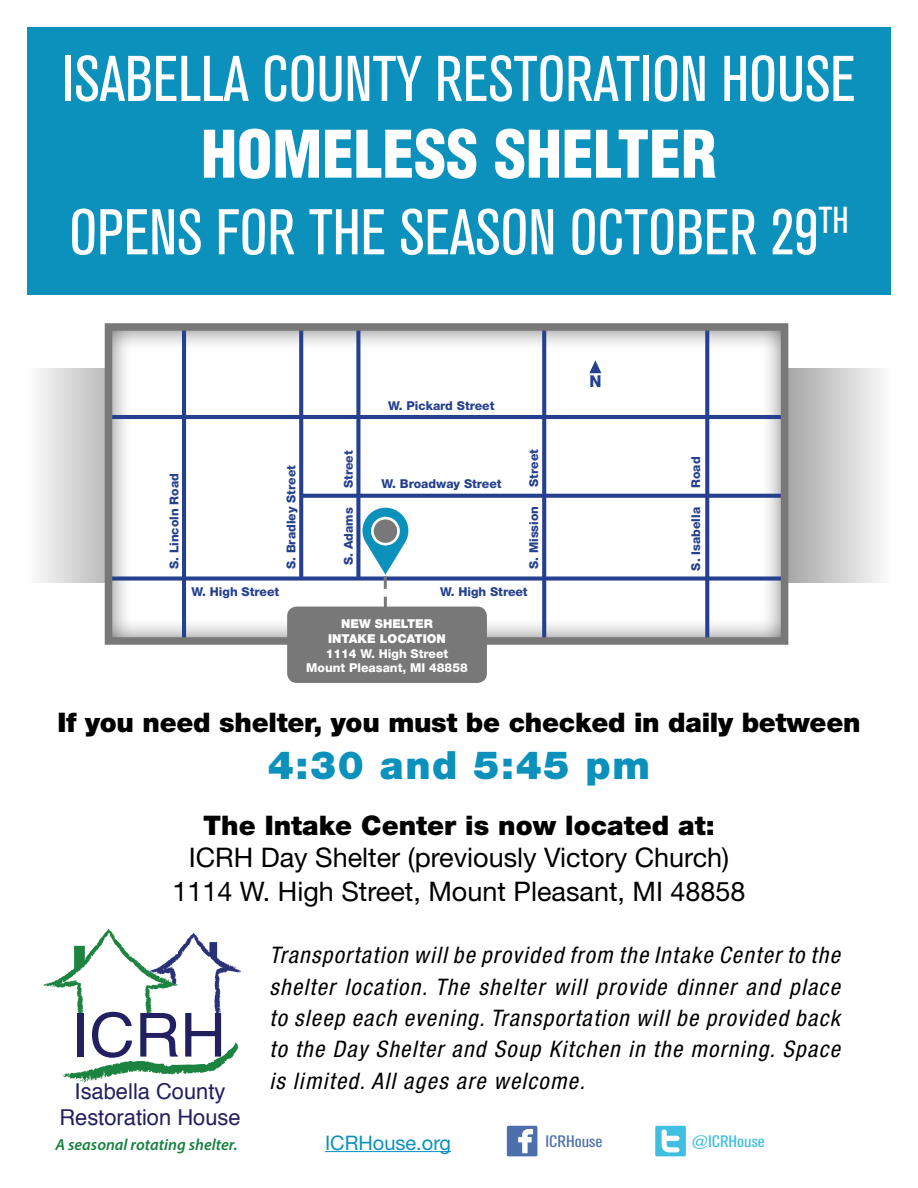
<style>
.page{position:relative;width:918px;height:1188px;background:#fff}
.page>*{position:absolute;margin:0;border:0;box-sizing:border-box;transform-origin:0 0}
.t1{font:condensed 63.9px "Akzidenz Grotesk BQ";color:#fff}
.t2{font:900 condensed 63.9px "Helvetica";color:#fff}
.t3{font:60.9px "Helvetica";color:#23205f;scale:1.04 1}
.t4{font:900 39px "Helvetica Neue";letter-spacing:.04em;color:#0b91bc}
.t5{font:900 27px "Helvetica Neue";letter-spacing:-.01em;color:#000}
.t6{font:27px/34.2px "Helvetica Neue";color:#000;text-align:center}
.t7{font:italic condensed 22.8px/31.3px "Helvetica Neue";letter-spacing:.06em;color:#000;text-align:justify}
.t8{font:21.9px/26.2px "Helvetica";color:#23205f;text-align:center}
.t9{font:20.1px "Helvetica Neue";color:#0b91bc}
.t10{font:condensed 16.5px "Akzidenz Grotesk BQ";color:#40bfe0;scale:1.2 1}
.t11{font:condensed 16.5px "Akzidenz Grotesk BQ";color:#4d70ad;scale:1.2 1}
.t12{font:800 16.35px "Helvetica Neue";color:#25408f}
.t13{font:italic 600 16.05px "Myriad Pro";color:#168240}
.t14{font:800 12.3px "Helvetica Neue";color:#25408f}
.t15{font:800 12.3px/14.7px "Helvetica Neue";color:#fff;text-align:center}
.t16{font:900 12.3px/14.7px "Helvetica Neue";color:#fff;text-align:center}
</style>
<div class="page">
<svg style="left:38px;top:369px;width:67px;height:214px;background:#d7d7d7"></svg>
<svg style="left:788px;top:369px;width:93px;height:214px;background:#ccc"></svg>
<div style="left:27px;top:27px;width:864px;height:268px;background:#0b91bc"></div>
<svg style="left:507px;top:1126px;width:30px;height:30px"></svg>
<svg style="left:655px;top:1126px;width:31px;height:30px"></svg>
<div style="left:105px;top:323px;width:683px;height:324px;background:#000;opacity:.75"></div>
<hr style="left:108px;top:415px;width:677px;height:4px;background:#25408f">
<svg style="left:299px;top:332px;width:4px;height:244px"></svg>
<div style="left:108px;top:576px;width:677px;height:5px;background:#25408f"></div>
<svg style="left:542px;top:332px;width:4px;height:304px"></svg>
<svg style="left:705px;top:332px;width:4px;height:304px"></svg>
<svg style="left:302px;top:494px;width:477px;height:4px;background:#304a95"></svg>
<hr style="left:182px;top:327px;width:4px;height:314px;background:#25408f">
<svg style="left:589px;top:360px;width:12px;height:13px"></svg>
<svg style="left:356px;top:332px;width:4px;height:245px"></svg>
<div style="left:105px;top:323px;width:683px;height:322px;border:8px solid #787878"></div>
<svg style="left:363px;top:508px;width:45px;height:99px"></svg>
<div style="left:287px;top:607px;width:200px;height:76px;background:#787878;border-radius:10px"></div>
<hr style="left:325px;top:1151px;width:126px;height:1px;background:#0b91bc">
<svg style="left:61px;top:1042px;width:177px;height:40px"></svg>
<svg style="left:43px;top:929px;width:199px;height:89px"></svg>
<h1 class="t1" style="left:62px;top:43px;width:795px">ISABELLA COUNTY RESTORATION HOUSE</h1>
<h1 class="t2" style="left:201px;top:114px;width:517px">HOMELESS SHELTER</h1>
<h1 class="t1" style="left:69px;top:196px;width:781px">OPENS FOR THE SEASON OCTOBER 29<sup>TH</sup></h1>
<p class="t14" style="left:167px;top:569px;width:97px;rotate:-90deg">S. Lincoln Road</p>
<p class="t14" style="left:284px;top:569px;width:106px;rotate:-90deg">S. Bradley Street</p>
<p class="t14" style="left:341px;top:488px;width:39px;rotate:-90deg">Street</p>
<p class="t14" style="left:341px;top:565px;width:59px;rotate:-90deg">S. Adams</p>
<p class="t14" style="left:388px;top:399px;width:108px">W. Pickard Street</p>
<p class="t14" style="left:382px;top:476px;width:122px">W. Broadway Street</p>
<p class="t14" style="left:527px;top:487px;width:39px;rotate:-90deg">Street</p>
<p class="t14" style="left:527px;top:569px;width:65px;rotate:-90deg">S. Mission</p>
<p class="t12" style="left:589px;top:372px;width:14px">N</p>
<p class="t14" style="left:689px;top:488px;width:33px;rotate:-90deg">Road</p>
<p class="t14" style="left:689px;top:571px;width:65px;rotate:-90deg">S. Isabella</p>
<p class="t14" style="left:192px;top:584px;width:89px">W. High Street</p>
<p class="t14" style="left:440px;top:584px;width:89px">W. High Street</p>
<p class="t16" style="left:328px;top:616px;width:119px">NEW SHELTER<br>INTAKE LOCATION</p>
<p class="t15" style="left:306px;top:646px;width:163px">1114 W. High Street<br>Mount Pleasant, MI 48858</p>
<p class="t5" style="left:57px;top:707px;width:805px">If you need shelter, you must be checked in daily between</p>
<h3 class="t4" style="left:268px;top:742px;width:384px">4:30 and 5:45 pm</h3>
<p class="t5" style="left:203px;top:809px;width:513px">The Intake Center is now located at:</p>
<p class="t6" style="left:172px;top:840px;width:575px">ICRH Day Shelter (previously Victory Church)<br>1114 W. High Street, Mount Pleasant, MI 48858</p>
<h2 class="t3" style="left:72px;top:988px;width:150px">ICRH</h2>
<p class="t8" style="left:59px;top:1079px;width:183px">Isabella County<br>Restoration House</p>
<p class="t13" style="left:56px;top:1135px;width:183px">A seasonal rotating shelter.</p>
<p class="t7" style="left:269px;top:939px;width:572px">Transportation will be provided from the Intake Center to the shelter location. The shelter will provide dinner and place to sleep each evening. Transportation will be provided back to the Day Shelter and Soup Kitchen in the morning. Space is limited. All ages are welcome.</p>
<p class="t9" style="left:325px;top:1130px;width:128px">ICRHouse.org</p>
<p class="t11" style="left:546px;top:1132px;width:49px">ICRHouse</p>
<p class="t10" style="left:692px;top:1132px;width:62px">@ICRHouse</p>
</div>
